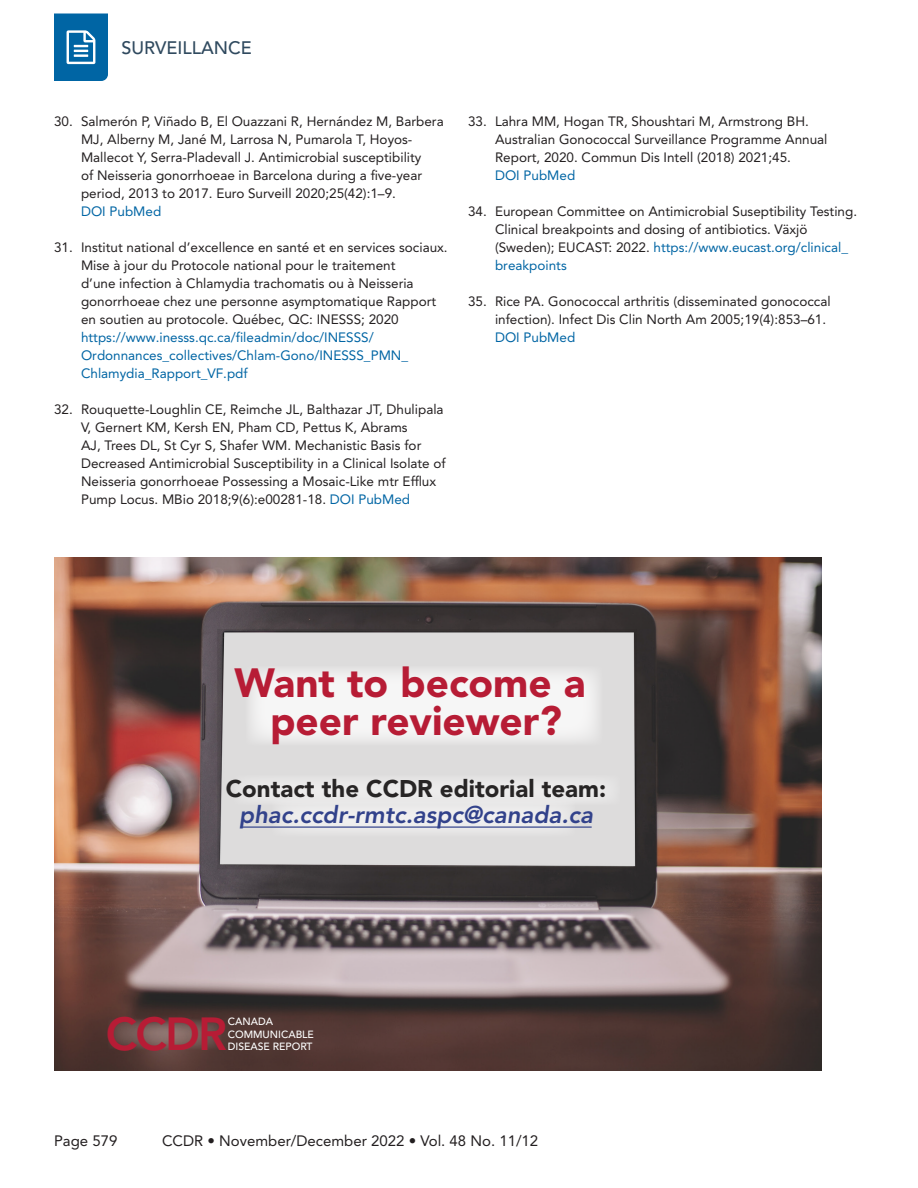
<style>
.page{position:relative;width:918px;height:1188px;background:#fff}
.page>*{position:absolute;margin:0;border:0;box-sizing:border-box;transform-origin:0 0}
.t1{font:800 46.05px "Avenir LT Std";color:#b71c35}
.t2{font:900 40.5px/37.5px "Avenir LT Std";color:#b71c35;text-align:center}
.t3{font:italic 800 24px "Avenir LT Std";color:#32428b}
.t4{font:900 24px "Avenir LT Std";color:#272525}
.t5{font:500 18px "Avenir LT Std";color:#304a5f}
.t6{font:15px "Avenir LT Std";color:#231f20}
.t7{font:13.5px/18px "Avenir LT Std";color:#231f20}
.t8{font:500 10.35px/12.5px "Avenir LT Std";color:#fff}
.s1{color:#0065a4}
</style>
<div class="page">
<svg style="left:54px;top:14px;width:54px;height:67px;background:#1d76ae"></svg>
<img style="left:54px;top:557px;width:767px;height:513px">
<div style="left:218px;top:630px;width:418px;height:239px;background:#dddcdc"></div>
<div style="left:218px;top:629px;width:419px;height:240px;border:1px solid #272525"></div>
<div style="left:270px;top:797px;width:308px;height:42px;background:linear-gradient(to right,#eae9e9,#e9e9e9)"></div>
<hr style="left:240px;top:826px;width:352px;height:2px;background:#32428b">
<svg style="left:250px;top:670px;width:348px;height:71px;background:#f3f2f2"></svg>
<div style="left:232px;top:773px;width:391px;height:35px;background:#e9e8e8"></div>
<svg style="left:106px;top:1017px;width:118px;height:34px;background:#69504b"></svg>
<h3 class="t5" style="left:122px;top:37px;width:132px">SURVEILLANCE</h3>
<p class="t7" style="left:81px;top:112px;width:364px;text-indent:-27px">30. Salmerón P, Viñado B, El Ouazzani R, Hernández M, Barbera MJ, Alberny M, Jané M, Larrosa N, Pumarola T, Hoyos-Mallecot Y, Serra-Pladevall J. Antimicrobial susceptibility<br>of Neisseria gonorrhoeae in Barcelona during a five-year period, 2013 to 2017. Euro Surveill 2020;25(42):1–9.<br><span class="s1">DOI PubMed</span></p>
<p class="t7" style="left:81px;top:238px;width:368px;text-indent:-27px">31. Institut national d’excellence en santé et en services sociaux.<br>Mise à jour du Protocole national pour le traitement<br>d’une infection à Chlamydia trachomatis ou à Neisseria gonorrhoeae chez une personne asymptomatique Rapport en soutien au protocole. Québec, QC: INESSS; 2020 <span class="s1">https://www.inesss.qc.ca/fileadmin/doc/INESSS/ Ordonnances_collectives/Chlam-Gono/INESSS_PMN_ Chlamydia_Rapport_VF.pdf</span></p>
<p class="t7" style="left:81px;top:400px;width:366px;text-indent:-27px">32. Rouquette-Loughlin CE, Reimche JL, Balthazar JT, Dhulipala V, Gernert KM, Kersh EN, Pham CD, Pettus K, Abrams<br>AJ, Trees DL, St Cyr S, Shafer WM. Mechanistic Basis for Decreased Antimicrobial Susceptibility in a Clinical Isolate of Neisseria gonorrhoeae Possessing a Mosaic-Like mtr Efflux Pump Locus. MBio 2018;9(6):e00281-18. <span class="s1">DOI PubMed</span></p>
<p class="t7" style="left:495px;top:112px;width:334px;text-indent:-27px">33. Lahra MM, Hogan TR, Shoushtari M, Armstrong BH.<br>Australian Gonococcal Surveillance Programme Annual Report, 2020. Commun Dis Intell (2018) 2021;45.<br><span class="s1">DOI PubMed</span></p>
<p class="t7" style="left:495px;top:202px;width:364px;text-indent:-27px">34. European Committee on Antimicrobial Suseptibility Testing.<br>Clinical breakpoints and dosing of antibiotics. Växjö (Sweden); EUCAST: 2022. <span class="s1">https://www.eucast.org/clinical_ breakpoints</span></p>
<p class="t7" style="left:495px;top:292px;width:337px;text-indent:-27px">35. Rice PA. Gonococcal arthritis (disseminated gonococcal infection). Infect Dis Clin North Am 2005;19(4):853–61.<br><span class="s1">DOI PubMed</span></p>
<p class="t2" style="left:235px;top:664px;width:352px">Want to become a peer reviewer?</p>
<p class="t4" style="left:226px;top:774px;width:382px">Contact the CCDR editorial team:</p>
<p class="t3" style="left:239px;top:800px;width:355px">phac.ccdr-rmtc.aspc@canada.ca</p>
<p class="t1" style="left:106px;top:1007px;width:123px">CCDR</p>
<p class="t8" style="left:228px;top:1016px;width:88px">CANADA<br>COMMUNICABLE<br>DISEASE REPORT</p>
<p class="t6" style="left:54px;top:1133px;width:65px">Page 579</p>
<p class="t6" style="left:162px;top:1133px;width:378px">CCDR • November/December 2022 • Vol. 48 No. 11/12</p>
</div>
